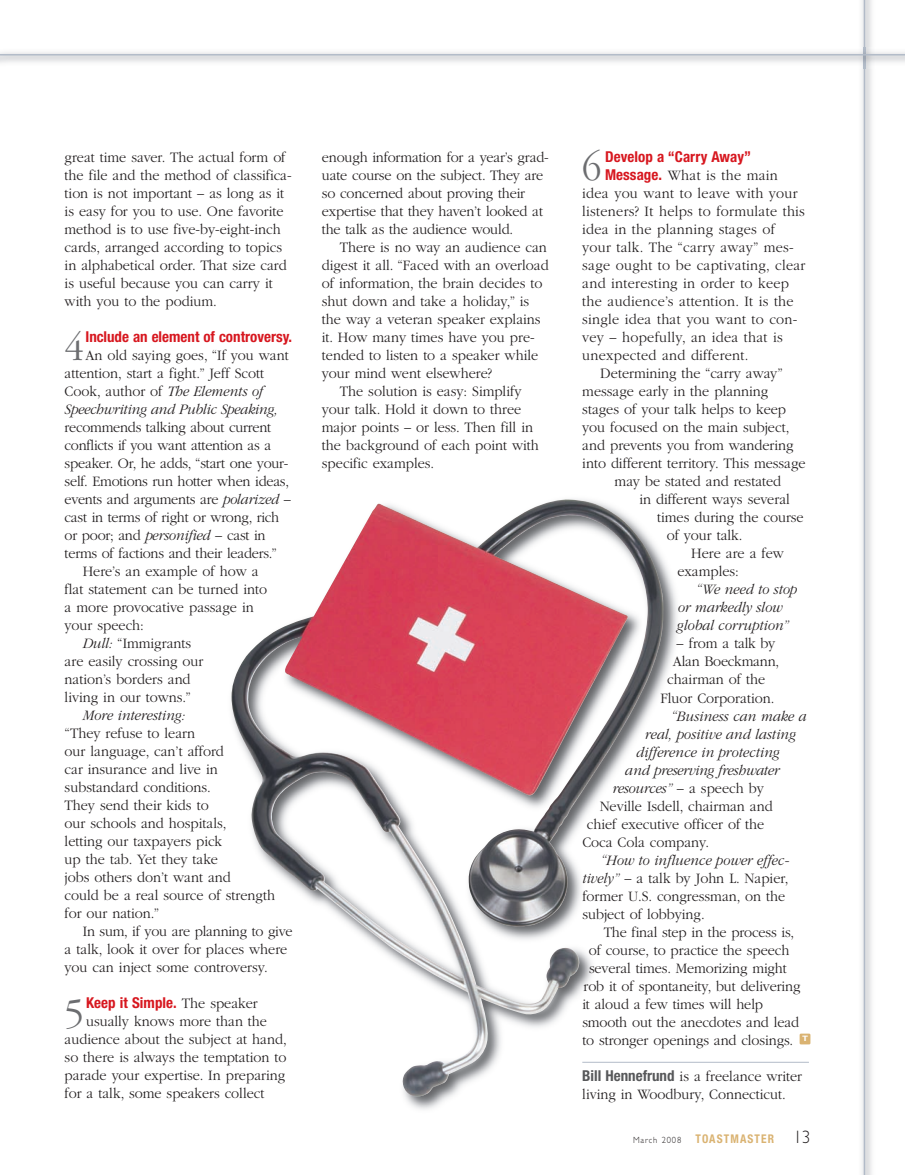
<style>
.page{position:relative;width:905px;height:1175px;background:#fff}
.page>*{position:absolute;margin:0;border:0;box-sizing:border-box;transform-origin:0 0}
.t1{font:300 40.8px "ITC Garamond Std";color:#6c6d70;scale:.95 1}
.t2{font:300 40.65px "ITC Garamond Std";color:#6c6d70;scale:.95 1}
.t3{font:300 15px/18px "ITC Garamond Std";color:#231f20;scale:.95 1}
.t4{font:300 15px "ITC Garamond Std";letter-spacing:.02em;color:#231f20;scale:.95 1}
.t5{font:italic 300 15px/18px "ITC Garamond Std";color:#231f20;scale:.95 1}
.t6{font:700 condensed 15px "Helvetica Neue LT Std";color:#d7171f}
.t7{font:italic 300 15px "ITC Garamond Std";letter-spacing:-.02em;color:#231f20;scale:.95 1}
.t8{font:700 condensed 12px "Helvetica Neue";letter-spacing:.1em;color:#dab372;scale:.95 1}
.t9{font:700 expanded 7.5px "Helvetica Neue LT Std";color:#fff}
.s1{font-style:italic}
.s2{font-family:"ITC Garamond Std";font-weight:300;font-stretch:normal;color:#231f20}
.s3{font-family:"Helvetica Neue LT Std";font-weight:700;font-stretch:condensed;color:#d7171f}
.s4{font-style:normal}
.s5{font-family:"Helvetica Neue LT Std";font-weight:700;font-stretch:condensed;color:#57585a}
.s6{font-family:"Gill Sans";font-weight:300;font-stretch:normal;font-size:9px;color:#231f20}
.s7{font-family:"Gill Sans";font-weight:300;font-stretch:normal;font-size:18px;color:#231f20}
</style>
<div class="page">
<img style="left:862px;top:0;width:10px;height:1174px">
<hr style="left:863px;top:0;width:2px;height:1174px;background:#b2bbc8">
<hr style="left:0;top:54px;width:904px;height:2px;background:#b2bbc8">
<img style="left:404px;top:536px;width:364px;height:574px">
<img style="left:231px;top:499px;width:417px;height:597px">
<div style="left:799px;top:1033px;width:11px;height:11px;background:#dab372"></div>
<hr style="left:582px;top:1061px;width:226px;height:1px;background:#b2bbc8">
<p class="t3" style="left:65px;top:149px;width:240px">great time saver. The actual form of the file and the method of classifica&shy;tion is not important – as long as it is easy for you to use. One favorite method is to use five-by-eight-inch cards, arranged according to topics in alphabetical order. That size card is useful because you can carry it with you to the podium.</p>
<h1 class="t1" style="left:65px;top:332px;width:22px">4</h1>
<p class="t6" style="left:85px;top:331px;width:208px">Include an element of controversy.</p>
<p class="t3" style="left:65px;top:347px;width:237px;text-indent:21px">An old saying goes, “If you want attention, start a fight.” Jeff Scott Cook, author of <span class="s1">The Elements of Speechwriting and Public Speaking,</span></p>
<p class="t3" style="left:65px;top:419px;width:219px">recommends talking about current</p>
<p class="t3" style="left:65px;top:437px;width:219px">conflicts if you want attention as a</p>
<p class="t3" style="left:65px;top:455px;width:237px">speaker. Or, he adds, “start one your-</p>
<p class="t3" style="left:65px;top:473px;width:238px">self. Emotions run hotter when ideas,</p>
<p class="t3" style="left:65px;top:491px;width:240px">events and arguments are <span class="s1">polarized</span> –</p>
<p class="t3" style="left:65px;top:509px;width:227px">cast in terms of right or wrong, rich</p>
<p class="t3" style="left:65px;top:527px;width:213px">or poor; and <span class="s1">personified</span> – cast in</p>
<p class="t3" style="left:65px;top:545px;width:225px">terms of factions and their leaders.”</p>
<p class="t3" style="left:83px;top:563px;width:187px">Here’s an example of how a</p>
<p class="t3" style="left:65px;top:581px;width:215px">flat statement can be turned into</p>
<p class="t3" style="left:65px;top:599px;width:200px">a more provocative passage in</p>
<p class="t3" style="left:65px;top:617px;width:85px">your speech:</p>
<p class="t3" style="left:83px;top:635px;width:116px"><span class="s1">Dull:</span> “Immigrants</p>
<p class="t3" style="left:65px;top:653px;width:148px">are easily crossing our</p>
<p class="t3" style="left:65px;top:671px;width:134px">nation’s borders and</p>
<p class="t3" style="left:65px;top:689px;width:134px">living in our towns.”</p>
<p class="t5" style="left:83px;top:707px;width:110px">More interesting:</p>
<p class="t3" style="left:65px;top:725px;width:223px">“They refuse to learn<br>our language, can’t afford<br>car insurance and live in substandard conditions.<br>They send their kids to<br>our schools and hospitals,<br>letting our taxpayers pick<br>up the tab. Yet they take<br>jobs others don’t want and<br>could be a real source of strength for our nation.”</p>
<p class="t3" style="left:65px;top:923px;width:241px;text-indent:18px">In sum, if you are planning to give a talk, look it over for places where you can inject some controversy.</p>
<h1 class="t1" style="left:65px;top:998px;width:22px">5</h1>
<p class="t6" style="left:86px;top:997px;width:173px">Keep it Simple. <span class="s2">The speaker</span></p>
<p class="t3" style="left:65px;top:1013px;width:235px;text-indent:21px">usually knows more than the audience about the subject at hand, so there is always the temptation to parade your expertise. In preparing for a talk, some speakers collect</p>
<p class="t3" style="left:322px;top:149px;width:240px">enough information for a year’s grad&shy;uate course on the subject. They are so concerned about proving their expertise that they haven’t looked at the talk as the audience would.</p>
<p class="t3" style="left:340px;top:239px;width:219px">There is no way an audience can</p>
<p class="t3" style="left:322px;top:257px;width:240px">digest it all. “Faced with an overload</p>
<p class="t3" style="left:322px;top:275px;width:233px">of information, the brain decides to</p>
<p class="t3" style="left:322px;top:293px;width:220px">shut down and take a holiday,” is</p>
<p class="t3" style="left:322px;top:311px;width:232px">the way a veteran speaker explains</p>
<p class="t3" style="left:322px;top:329px;width:225px">it. How many times have you pre-</p>
<p class="t3" style="left:322px;top:347px;width:229px">tended to listen to a speaker while</p>
<p class="t3" style="left:322px;top:365px;width:181px">your mind went elsewhere?</p>
<p class="t3" style="left:340px;top:383px;width:193px">The solution is easy: Simplify</p>
<p class="t3" style="left:322px;top:401px;width:211px">your talk. Hold it down to three</p>
<p class="t3" style="left:322px;top:419px;width:224px">major points – or less. Then fill in</p>
<p class="t3" style="left:322px;top:437px;width:230px">the background of each point with</p>
<p class="t3" style="left:322px;top:455px;width:120px">specific examples.</p>
<h2 class="t2" style="left:582px;top:153px;width:22px">6</h2>
<p class="t6" style="left:605px;top:151px;width:148px">Develop a “Carry Away”</p>
<p class="t4" style="left:605px;top:170px;width:183px"><span class="s3">Message.</span> What is the main</p>
<p class="t4" style="left:582px;top:188px;width:228px">idea you want to leave with your</p>
<p class="t4" style="left:582px;top:206px;width:236px">listeners? It helps to formulate this</p>
<p class="t4" style="left:582px;top:224px;width:204px">idea in the planning stages of</p>
<p class="t4" style="left:582px;top:242px;width:224px">your talk. The “carry away” mes-</p>
<p class="t4" style="left:582px;top:260px;width:236px">sage ought to be captivating, clear</p>
<p class="t4" style="left:582px;top:278px;width:219px">and interesting in order to keep</p>
<p class="t4" style="left:582px;top:296px;width:224px">the audience’s attention. It is the</p>
<p class="t4" style="left:582px;top:314px;width:228px">single idea that you want to con-</p>
<p class="t4" style="left:582px;top:332px;width:212px">vey – hopefully, an idea that is</p>
<p class="t4" style="left:582px;top:350px;width:176px">unexpected and different.</p>
<p class="t3" style="left:600px;top:366px;width:193px">Determining the “carry away”</p>
<p class="t3" style="left:582px;top:384px;width:197px">message early in the planning</p>
<p class="t3" style="left:582px;top:402px;width:216px">stages of your talk helps to keep</p>
<p class="t3" style="left:582px;top:420px;width:219px">you focused on the main subject,</p>
<p class="t3" style="left:582px;top:438px;width:224px">and prevents you from wandering</p>
<p class="t3" style="left:582px;top:456px;width:237px">into different territory. This message</p>
<p class="t3" style="left:614px;top:474px;width:177px">may be stated and restated</p>
<p class="t3" style="left:639px;top:492px;width:160px">in different ways several</p>
<p class="t3" style="left:657px;top:510px;width:156px">times during the course</p>
<p class="t3" style="left:666px;top:528px;width:81px">of your talk.</p>
<p class="t3" style="left:691px;top:546px;width:99px">Here are a few</p>
<p class="t3" style="left:677px;top:564px;width:66px">examples:</p>
<p class="t5" style="left:676px;top:582px;width:128px;text-indent:19px">“We need to stop or markedly slow global corruption”</p>
<p class="t3" style="left:676px;top:636px;width:105px">– from a talk by</p>
<p class="t3" style="left:672px;top:654px;width:113px">Alan Boeckmann,</p>
<p class="t3" style="left:667px;top:672px;width:105px">chairman of the</p>
<p class="t3" style="left:660px;top:690px;width:121px">Fluor Corporation.</p>
<p class="t5" style="left:670px;top:708px;width:144px">“Business can make a</p>
<p class="t5" style="left:644px;top:726px;width:161px">real, positive and lasting</p>
<p class="t5" style="left:636px;top:744px;width:152px">difference in protecting</p>
<p class="t7" style="left:625px;top:764px;width:164px">and preserving freshwater</p>
<p class="t7" style="left:612px;top:782px;width:161px">resources” <span class="s4">– a speech by</span></p>
<p class="t3" style="left:599px;top:798px;width:184px">Neville Isdell, chairman and</p>
<p class="t3" style="left:586px;top:816px;width:188px">chief executive officer of the</p>
<p class="t3" style="left:582px;top:834px;width:135px">Coca Cola company.</p>
<p class="t3" style="left:582px;top:852px;width:218px;text-indent:18px"><span class="s1">“How to influence power effec&shy;tively”</span> – a talk by John L. Napier, former U.S. congressman, on the subject of lobbying.</p>
<p class="t3" style="left:603px;top:924px;width:202px">The final step in the process is,</p>
<p class="t3" style="left:589px;top:942px;width:212px">of course, to practice the speech</p>
<p class="t3" style="left:589px;top:960px;width:210px">several times. Memorizing might</p>
<p class="t3" style="left:583px;top:978px;width:230px">rob it of spontaneity, but delivering</p>
<p class="t3" style="left:582px;top:996px;width:192px">it aloud a few times will help</p>
<p class="t3" style="left:582px;top:1014px;width:230px">smooth out the anecdotes and lead</p>
<p class="t3" style="left:582px;top:1032px;width:223px">to stronger openings and closings.</p>
<p class="t3" style="left:582px;top:1068px;width:233px"><span class="s5">Bill Hennefrund</span> is a freelance writer living in Woodbury, Connecticut.</p>
<p class="t9" style="left:802px;top:1036px;width:7px">T</p>
<p class="t8" style="left:633px;top:1134px;width:188px"><span class="s6">March 2008</span> TOASTMASTER <span class="s7">13</span></p>
</div>
